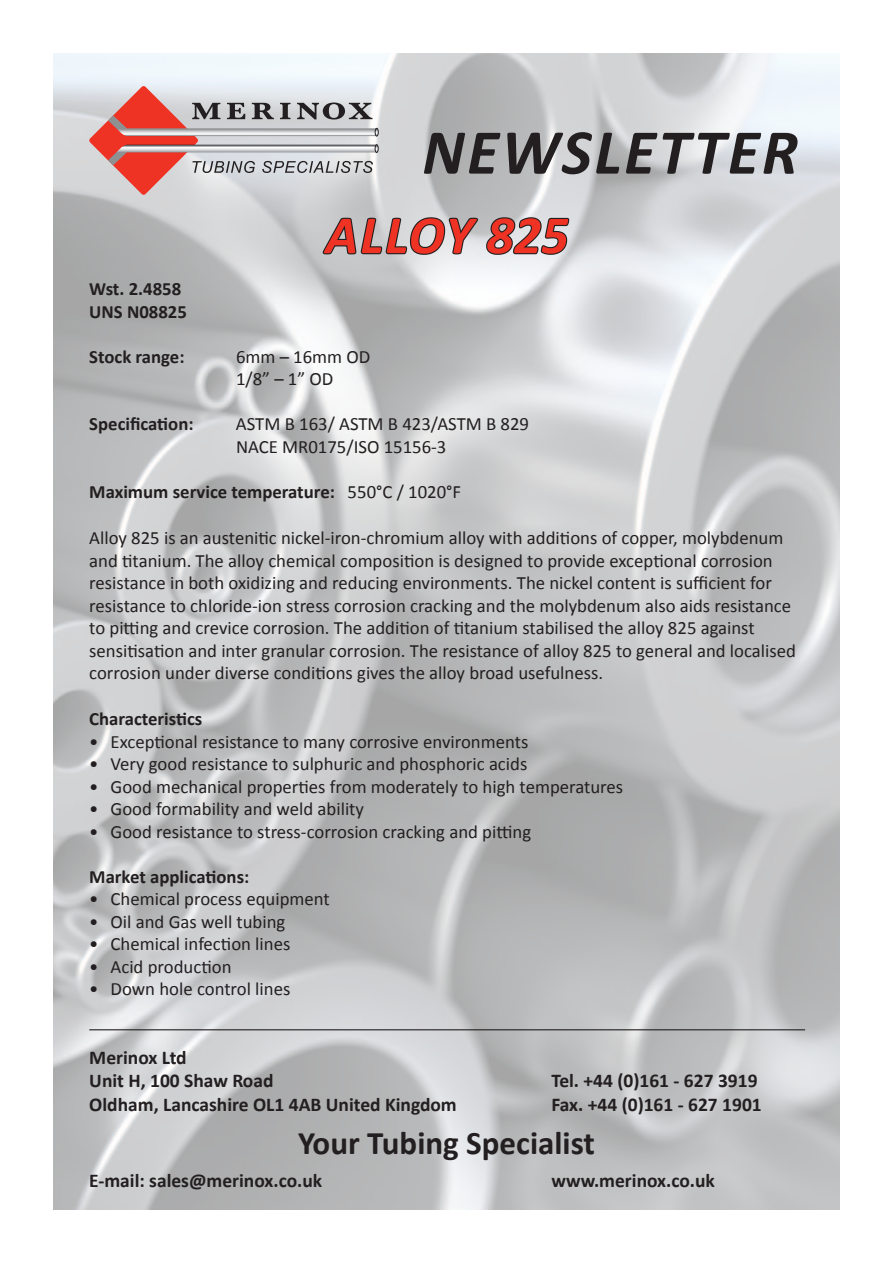
<style>
.page{position:relative;width:893px;height:1263px;background:#fff}
.page>*{position:absolute;margin:0;border:0;box-sizing:border-box;transform-origin:0 0}
.t1{font:italic 700 64.5px "Calibri";letter-spacing:.04em;color:#231f20}
.t2{font:italic 700 54px "Calibri";letter-spacing:.01em;color:#ee3224}
.t3{font:700 33px "Calibri";color:#231f20}
.t4{font:700 19.5px/23.4px "Calibri";color:#231f20}
.t5{font:18.75px/22.5px "Calibri";color:#231f20}
.t6{font:700 18.75px/22.5px "Calibri";color:#231f20}
.s1{font-weight:400}
</style>
<div class="page">
<img style="left:53px;top:53px;width:787px;height:1157px">
<svg style="left:89px;top:86px;width:481px;height:189px;background:#c5bcbd"></svg>
<hr style="left:89px;top:1029px;width:716px;height:1px;background:#231f20">
<h1 class="t1" style="left:422px;top:111px;width:377px">NEWSLETTER</h1>
<h2 class="t2" style="left:325px;top:201px;width:245px">ALLOY 825</h2>
<p class="t6" style="left:89px;top:278px;width:99px">Wst. 2.4858<br>UNS N08825</p>
<p class="t6" style="left:89px;top:345px;width:97px">Stock range:</p>
<p class="t5" style="left:236px;top:345px;width:136px">6mm – 16mm OD<br>1/8” – 1” OD</p>
<p class="t6" style="left:89px;top:413px;width:106px">Specification:</p>
<p class="t5" style="left:236px;top:413px;width:295px">ASTM B 163/ ASTM B 423/ASTM B 829<br>NACE MR0175/ISO 15156-3</p>
<p class="t6" style="left:89px;top:480px;width:373px">Maximum service temperature: <span class="s1">550°C / 1020°F</span></p>
<p class="t5" style="left:89px;top:527px;width:708px">Alloy 825 is an austenitic nickel-iron-chromium alloy with additions of copper, molybdenum and titanium. The alloy chemical composition is designed to provide exceptional corrosion resistance in both oxidizing and reducing environments. The nickel content is sufficient for resistance to chloride-ion stress corrosion cracking and the molybdenum also aids resistance to pitting and crevice corrosion. The addition of titanium stabilised the alloy 825 against sensitisation and inter granular corrosion. The resistance of alloy 825 to general and localised corrosion under diverse conditions gives the alloy broad usefulness.</p>
<p class="t6" style="left:89px;top:708px;width:115px">Characteristics</p>
<p class="t5" style="left:89px;top:730px;width:441px">• Exceptional resistance to many corrosive environments</p>
<p class="t5" style="left:89px;top:753px;width:440px">• Very good resistance to sulphuric and phosphoric acids</p>
<p class="t5" style="left:89px;top:775px;width:535px">• Good mechanical properties from moderately to high temperatures</p>
<p class="t5" style="left:89px;top:798px;width:276px">• Good formability and weld ability</p>
<p class="t5" style="left:89px;top:820px;width:443px">• Good resistance to stress-corrosion cracking and pitting</p>
<p class="t6" style="left:89px;top:865px;width:162px">Market applications:</p>
<p class="t5" style="left:89px;top:888px;width:242px">• Chemical process equipment</p>
<p class="t5" style="left:89px;top:910px;width:198px">• Oil and Gas well tubing</p>
<p class="t5" style="left:89px;top:933px;width:203px">• Chemical infection lines</p>
<p class="t5" style="left:89px;top:955px;width:144px">• Acid production</p>
<p class="t5" style="left:89px;top:978px;width:203px">• Down hole control lines</p>
<p class="t4" style="left:89px;top:1046px;width:369px">Merinox Ltd<br>Unit H, 100 Shaw Road<br>Oldham, Lancashire OL1 4AB United Kingdom</p>
<p class="t4" style="left:551px;top:1069px;width:212px">Tel. +44 (0)161 - 627 3919<br>Fax. +44 (0)161 - 627 1901</p>
<h3 class="t3" style="left:298px;top:1122px;width:298px">Your Tubing Specialist</h3>
<p class="t4" style="left:89px;top:1168px;width:234px">E-mail: sales@merinox.co.uk</p>
<p class="t4" style="left:551px;top:1168px;width:165px">www.merinox.co.uk</p>
</div>
